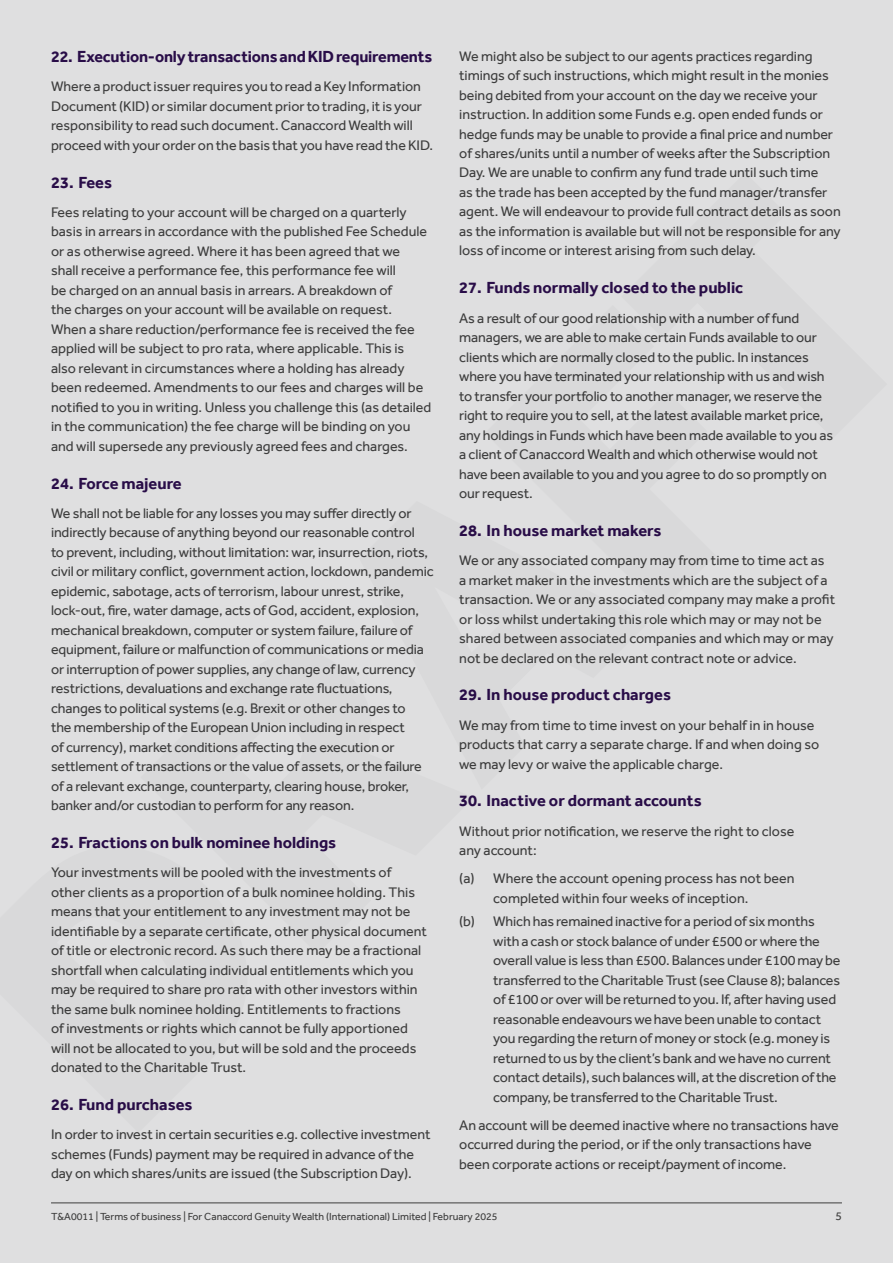
<style>
.page{position:relative;width:893px;height:1263px;background:#dfdfe0}
.page>*{position:absolute;margin:0;border:0;box-sizing:border-box;transform-origin:0 0}
.t1{font:700 16.5px "Effra";color:#290d48}
.t2{font:14.25px/19.5px "Effra";letter-spacing:-.005em;color:#3d3d3d}
.t3{font:12px "Effra";color:#3d3d3d}
.t4{font:10.5px "Effra";color:#3d3d3d}
</style>
<div class="page">
<hr style="left:51px;top:1202px;width:791px;height:1px;background:#3d3d3d">
<p class="t1" style="left:51px;top:47px;width:383px">22. Execution-only transactions and KID requirements</p>
<p class="t2" style="left:51px;top:77px;width:383px">Where a product issuer requires you to read a Key Information Document (KID) or similar document prior to trading, it is your responsibility to read such document. Canaccord Wealth will proceed with your order on the basis that you have read the KID.</p>
<p class="t1" style="left:51px;top:172px;width:62px">23. Fees</p>
<p class="t2" style="left:51px;top:202px;width:382px">Fees relating to your account will be charged on a quarterly basis in arrears in accordance with the published Fee Schedule or as otherwise agreed. Where it has been agreed that we<br>shall receive a performance fee, this performance fee will<br>be charged on an annual basis in arrears. A breakdown of<br>the charges on your account will be available on request.<br>When a share reduction/performance fee is received the fee applied will be subject to pro rata, where applicable. This is also relevant in circumstances where a holding has already been redeemed. Amendments to our fees and charges will be notified to you in writing. Unless you challenge this (as detailed in the communication) the fee charge will be binding on you and will supersede any previously agreed fees and charges.</p>
<p class="t1" style="left:51px;top:473px;width:132px">24. Force majeure</p>
<p class="t2" style="left:51px;top:503px;width:384px">We shall not be liable for any losses you may suffer directly or indirectly because of anything beyond our reasonable control<br>to prevent, including, without limitation: war, insurrection, riots, civil or military conflict, government action, lockdown, pandemic epidemic, sabotage, acts of terrorism, labour unrest, strike, lock-out, fire, water damage, acts of God, accident, explosion, mechanical breakdown, computer or system failure, failure of equipment, failure or malfunction of communications or media or interruption of power supplies, any change of law, currency restrictions, devaluations and exchange rate fluctuations, changes to political systems (e.g. Brexit or other changes to<br>the membership of the European Union including in respect<br>of currency), market conditions affecting the execution or settlement of transactions or the value of assets, or the failure of a relevant exchange, counterparty, clearing house, broker, banker and/or custodian to perform for any reason.</p>
<p class="t1" style="left:51px;top:833px;width:287px">25. Fractions on bulk nominee holdings</p>
<p class="t2" style="left:51px;top:863px;width:378px">Your investments will be pooled with the investments of other clients as a proportion of a bulk nominee holding. This means that your entitlement to any investment may not be identifiable by a separate certificate, other physical document of title or electronic record. As such there may be a fractional shortfall when calculating individual entitlements which you may be required to share pro rata with other investors within the same bulk nominee holding. Entitlements to fractions<br>of investments or rights which cannot be fully apportioned will not be allocated to you, but will be sold and the proceeds donated to the Charitable Trust.</p>
<p class="t1" style="left:51px;top:1095px;width:143px">26. Fund purchases</p>
<p class="t2" style="left:51px;top:1125px;width:381px">In order to invest in certain securities e.g. collective investment schemes (Funds) payment may be required in advance of the day on which shares/units are issued (the Subscription Day).</p>
<p class="t2" style="left:459px;top:46px;width:383px">We might also be subject to our agents practices regarding timings of such instructions, which might result in the monies being debited from your account on the day we receive your instruction. In addition some Funds e.g. open ended funds or hedge funds may be unable to provide a final price and number of shares/units until a number of weeks after the Subscription Day. We are unable to confirm any fund trade until such time<br>as the trade has been accepted by the fund manager/transfer agent. We will endeavour to provide full contract details as soon as the information is available but will not be responsible for any loss of income or interest arising from such delay.</p>
<p class="t1" style="left:459px;top:278px;width:286px">27. Funds normally closed to the public</p>
<p class="t2" style="left:459px;top:308px;width:375px">As a result of our good relationship with a number of fund managers, we are able to make certain Funds available to our clients which are normally closed to the public. In instances where you have terminated your relationship with us and wish to transfer your portfolio to another manager, we reserve the right to require you to sell, at the latest available market price, any holdings in Funds which have been made available to you as a client of Canaccord Wealth and which otherwise would not have been available to you and you agree to do so promptly on our request.</p>
<p class="t1" style="left:459px;top:520px;width:204px">28. In house market makers</p>
<p class="t2" style="left:459px;top:550px;width:377px">We or any associated company may from time to time act as a market maker in the investments which are the subject of a transaction. We or any associated company may make a profit or loss whilst undertaking this role which may or may not be shared between associated companies and which may or may not be declared on the relevant contract note or advice.</p>
<p class="t1" style="left:459px;top:685px;width:213px">29. In house product charges</p>
<p class="t2" style="left:459px;top:715px;width:361px">We may from time to time invest on your behalf in in house products that carry a separate charge. If and when doing so we may levy or waive the applicable charge.</p>
<p class="t1" style="left:459px;top:791px;width:244px">30. Inactive or dormant accounts</p>
<p class="t2" style="left:459px;top:821px;width:337px">Without prior notification, we reserve the right to close any account:</p>
<p class="t2" style="left:493px;top:868px;width:303px;text-indent:-34px">(a) Where the account opening process has not been completed within four weeks of inception.</p>
<p class="t2" style="left:493px;top:912px;width:349px;text-indent:-34px">(b) Which has remained inactive for a period of six months with a cash or stock balance of under £500 or where the overall value is less than £500. Balances under £100 may be transferred to the Charitable Trust (see Clause 8); balances of £100 or over will be returned to you. If, after having used reasonable endeavours we have been unable to contact you regarding the return of money or stock (e.g. money is returned to us by the client’s bank and we have no current contact details), such balances will, at the discretion of the company, be transferred to the Charitable Trust.</p>
<p class="t2" style="left:459px;top:1115px;width:381px">An account will be deemed inactive where no transactions have occurred during the period, or if the only transactions have been corporate actions or receipt/payment of income.</p>
<p class="t4" style="left:51px;top:1210px;width:448px">T&amp;A0011 | Terms of business | For Canaccord Genuity Wealth (International) Limited | February 2025</p>
<p class="t3" style="left:835px;top:1209px;width:8px">5</p>
</div>
